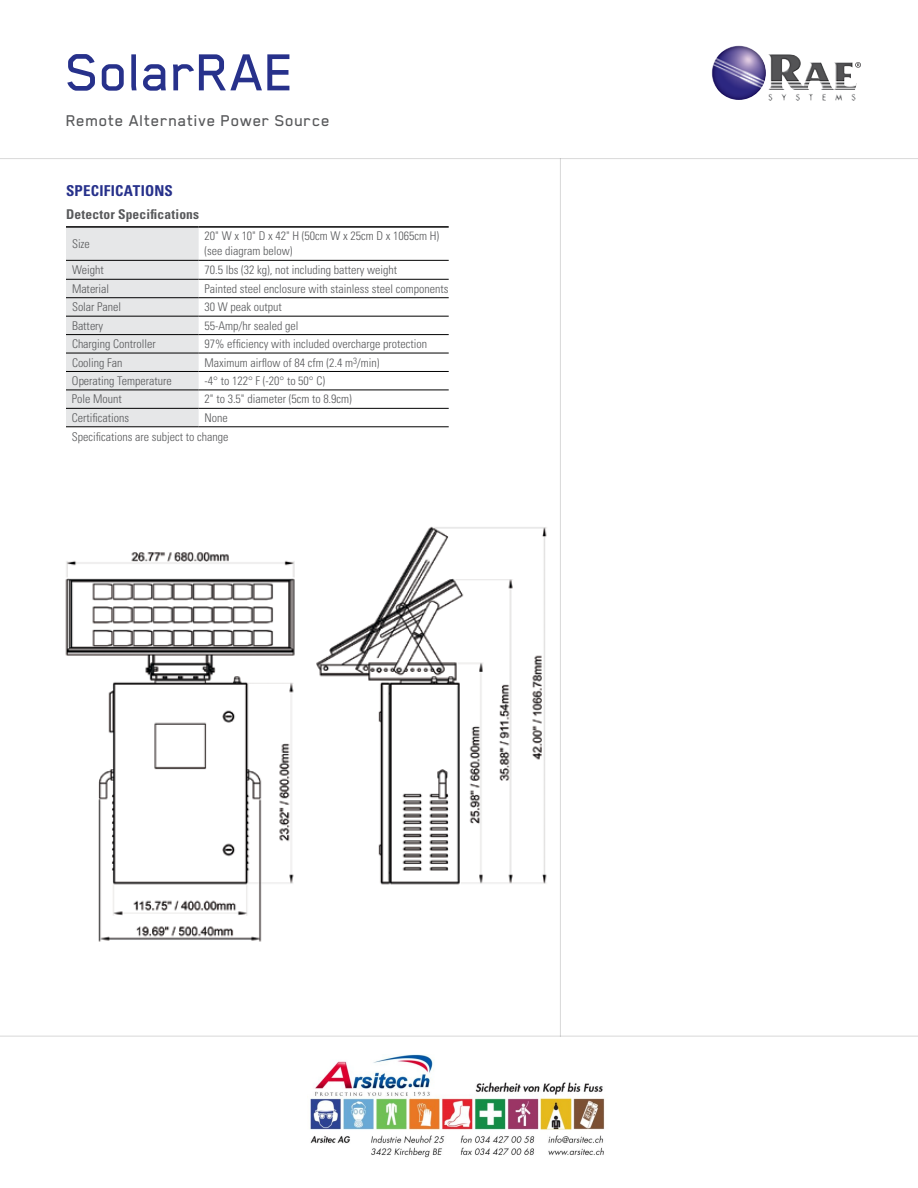
<style>
.page{position:relative;width:918px;height:1188px;background:#fff}
.page>*{position:absolute;margin:0;border:0;box-sizing:border-box;transform-origin:0 0}
.t1{font:500 60px "Blender";color:#27318b}
.t2{font:500 18px "Blender";letter-spacing:.03em;color:#58595b}
.t3{font:700 condensed 15px "Univers LT Std";letter-spacing:.01em;color:#27318b}
.t4{font:700 condensed 13.5px "Univers LT Std";letter-spacing:.015em;color:#58595b}
.t5{font:300 condensed 12px/15px "Univers LT Std";color:#58595b}
</style>
<div class="page">
<img style="left:65px;top:526px;width:482px;height:416px">
<div style="left:66px;top:228px;width:133px;height:199px;background:#e6e7e8"></div>
<hr style="left:66px;top:260px;width:133px;height:1px;background:#000">
<hr style="left:199px;top:260px;width:250px;height:1px;background:#000">
<hr style="left:66px;top:279px;width:133px;height:1px;background:#000">
<hr style="left:199px;top:279px;width:250px;height:1px;background:#000">
<hr style="left:66px;top:297px;width:133px;height:1px;background:#000">
<hr style="left:199px;top:297px;width:250px;height:1px;background:#000">
<hr style="left:66px;top:316px;width:133px;height:1px;background:#000">
<hr style="left:199px;top:316px;width:250px;height:1px;background:#000">
<hr style="left:66px;top:334px;width:133px;height:1px;background:#000">
<hr style="left:199px;top:334px;width:250px;height:1px;background:#000">
<hr style="left:66px;top:353px;width:133px;height:1px;background:#000">
<hr style="left:199px;top:353px;width:250px;height:1px;background:#000">
<hr style="left:66px;top:371px;width:133px;height:1px;background:#000">
<hr style="left:199px;top:371px;width:250px;height:1px;background:#000">
<hr style="left:66px;top:390px;width:133px;height:1px;background:#000">
<hr style="left:199px;top:390px;width:250px;height:1px;background:#000">
<hr style="left:66px;top:408px;width:133px;height:1px;background:#000">
<hr style="left:199px;top:408px;width:250px;height:1px;background:#000">
<hr style="left:66px;top:427px;width:133px;height:1px;background:#000">
<hr style="left:199px;top:427px;width:250px;height:1px;background:#000">
<hr style="left:66px;top:226px;width:133px;height:2px;background:#000">
<hr style="left:199px;top:226px;width:250px;height:2px;background:#000">
<hr style="left:560px;top:158px;width:1px;height:879px;background:#000">
<hr style="left:0;top:1036px;width:918px;height:1px;background:#000">
<hr style="left:0;top:158px;width:918px;height:1px;background:#000">
<svg style="left:857px;top:62px;width:4px;height:6px"></svg>
<img style="left:712px;top:46px;width:145px;height:55px">
<img style="left:310px;top:1054px;width:295px;height:104px">
<h1 class="t1" style="left:66px;top:40px;width:231px">SolarRAE</h1>
<h2 class="t2" style="left:66px;top:111px;width:266px">Remote Alternative Power Source</h2>
<p class="t3" style="left:66px;top:181px;width:107px">Specifications</p>
<p class="t4" style="left:66px;top:206px;width:135px">Detector Specifications</p>
<p class="t5" style="left:72px;top:236px;width:19px">Size</p>
<p class="t5" style="left:205px;top:229px;width:236px">20" W x 10" D x 42" H (50cm W x 25cm D x 1065cm H) (see diagram below)</p>
<p class="t5" style="left:72px;top:262px;width:33px">Weight</p>
<p class="t5" style="left:205px;top:262px;width:194px">70.5 lbs (32 kg), not including battery weight</p>
<p class="t5" style="left:72px;top:281px;width:39px">Material</p>
<p class="t5" style="left:205px;top:281px;width:245px">Painted steel enclosure with stainless steel components</p>
<p class="t5" style="left:72px;top:300px;width:51px">Solar Panel</p>
<p class="t5" style="left:205px;top:300px;width:79px">30 W peak output</p>
<p class="t5" style="left:72px;top:318px;width:33px">Battery</p>
<p class="t5" style="left:205px;top:318px;width:95px">55-Amp/hr sealed gel</p>
<p class="t5" style="left:72px;top:336px;width:85px">Charging Controller</p>
<p class="t5" style="left:205px;top:336px;width:224px">97% efficiency with included overcharge protection</p>
<p class="t5" style="left:72px;top:355px;width:52px">Cooling Fan</p>
<p class="t5" style="left:205px;top:355px;width:176px">Maximum airflow of 84 cfm (2.4 m<sup>3</sup>/min)</p>
<p class="t5" style="left:72px;top:373px;width:101px">Operating Temperature</p>
<p class="t5" style="left:205px;top:373px;width:122px">-4° to 122° F (-20° to 50° C)</p>
<p class="t5" style="left:72px;top:392px;width:51px">Pole Mount</p>
<p class="t5" style="left:205px;top:392px;width:149px">2" to 3.5" diameter (5cm to 8.9cm)</p>
<p class="t5" style="left:72px;top:410px;width:59px">Certifications</p>
<p class="t5" style="left:72px;top:408px;width:158px;line-height:18.8px;text-align:right">None<br>Specifications are subject to change</p>
</div>
